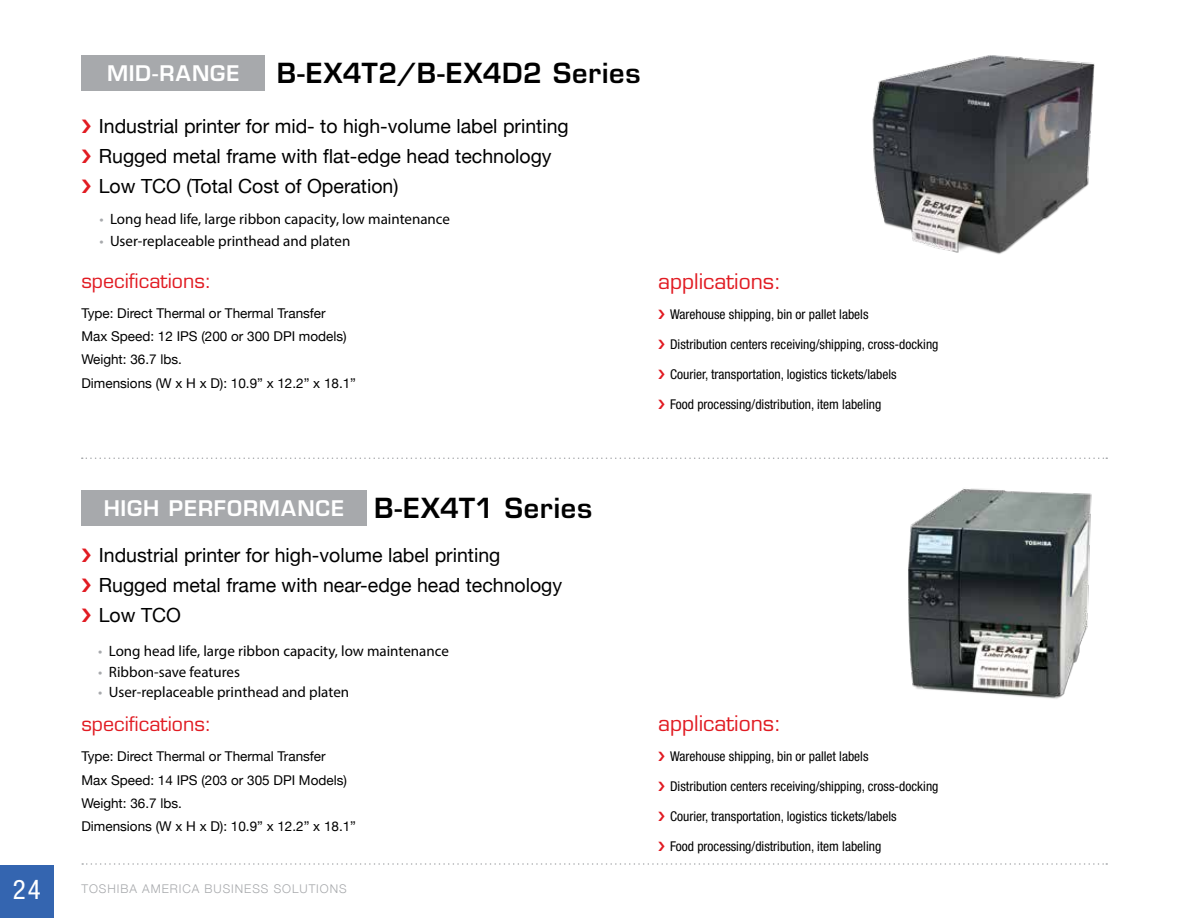
<style>
.page{position:relative;width:1188px;height:918px;background:#fff}
.page>*{position:absolute;margin:0;border:0;box-sizing:border-box;transform-origin:0 0}
.t1{font:600 27px "Eurostile LT Std";letter-spacing:.03em;color:#000}
.t2{font:condensed 27px "Helvetica Neue";color:#fff}
.t3{font:600 21px "Eurostile LT Std";letter-spacing:.04em;color:#fff}
.t4{font:21px "Eurostile LT Std";color:#e11b22}
.t5{font:19.5px/30px "Helvetica Neue";color:#000}
.t6{font:19.5px "Eurostile LT Std";color:#e11b22}
.t7{font:15px "Myriad Pro";color:#000}
.t8{font:condensed 13.5px "Helvetica Neue";color:#000}
.t9{font:13.5px/23.2px "Helvetica Neue";color:#000}
.t10{font:300 12px "Helvetica Neue";letter-spacing:.08em;color:#a7a9ac}
.s1{color:#a7a9ac}
.s2{font-size:27px;color:#000}
</style>
<div class="page">
<svg style="left:82px;top:458px;width:1025px;height:1px"></svg>
<svg style="left:82px;top:863px;width:1025px;height:2px"></svg>
<div style="left:0;top:865px;width:54px;height:53px;background:#3465b0"></div>
<div style="left:81px;top:55px;width:184px;height:35px;background:#a7a9ac"></div>
<div style="left:81px;top:491px;width:286px;height:35px;background:#a7a9ac"></div>
<img style="left:872px;top:55px;width:223px;height:199px">
<img style="left:908px;top:488px;width:184px;height:211px">
<h2 class="t3" style="left:107px;top:60px;width:134px">MID-RANGE</h2>
<h1 class="t1" style="left:277px;top:56px;width:365px">B-EX4T2/B-EX4D2 Series</h1>
<h3 class="t5" style="left:99px;top:111px;width:471px">Industrial printer for mid- to high-volume label printing<br>Rugged metal frame with flat-edge head technology<br>Low TCO (Total Cost of Operation)</h3>
<p class="t7" style="left:99px;top:210px;width:352px"><span class="s1">•</span> Long head life, large ribbon capacity, low maintenance</p>
<p class="t7" style="left:99px;top:232px;width:252px"><span class="s1">•</span> User-replaceable printhead and platen</p>
<h3 class="t6" style="left:81px;top:269px;width:132px">specifications:</h3>
<p class="t9" style="left:81px;top:301px;width:276px">Type: Direct Thermal or Thermal Transfer<br>Max Speed: 12 IPS (200 or 300 DPI models)<br>Weight: 36.7 lbs.<br>Dimensions (W x H x D): 10.9” x 12.2” x 18.1”</p>
<h2 class="t4" style="left:658px;top:268px;width:125px">applications:</h2>
<p class="t8" style="left:670px;top:306px;width:200px">Warehouse shipping, bin or pallet labels</p>
<p class="t8" style="left:670px;top:336px;width:270px">Distribution centers receiving/shipping, cross-docking</p>
<p class="t8" style="left:670px;top:366px;width:228px">Courier, transportation, logistics tickets/labels</p>
<p class="t8" style="left:670px;top:396px;width:213px">Food processing/distribution, item labeling</p>
<h2 class="t3" style="left:104px;top:495px;width:490px">HIGH PERFORMANCE <span class="s2">B-EX4T1 Series</span></h2>
<h3 class="t5" style="left:99px;top:540px;width:465px">Industrial printer for high-volume label printing<br>Rugged metal frame with near-edge head technology<br>Low TCO</h3>
<p class="t7" style="left:98px;top:642px;width:352px"><span class="s1">•</span> Long head life, large ribbon capacity, low maintenance</p>
<p class="t7" style="left:98px;top:663px;width:143px"><span class="s1">•</span> Ribbon-save features</p>
<p class="t7" style="left:98px;top:683px;width:252px"><span class="s1">•</span> User-replaceable printhead and platen</p>
<h3 class="t6" style="left:81px;top:713px;width:132px">specifications:</h3>
<p class="t9" style="left:81px;top:745px;width:276px">Type: Direct Thermal or Thermal Transfer<br>Max Speed: 14 IPS (203 or 305 DPI Models)<br>Weight: 36.7 lbs.<br>Dimensions (W x H x D): 10.9” x 12.2” x 18.1”</p>
<h1 class="t2" style="left:13px;top:874px;width:30px">24</h1>
<p class="t10" style="left:81px;top:882px;width:267px">TOSHIBA AMERICA BUSINESS SOLUTIONS</p>
<h2 class="t4" style="left:658px;top:711px;width:125px">applications:</h2>
<p class="t8" style="left:670px;top:749px;width:200px">Warehouse shipping, bin or pallet labels</p>
<p class="t8" style="left:670px;top:779px;width:270px">Distribution centers receiving/shipping, cross-docking</p>
<p class="t8" style="left:670px;top:809px;width:228px">Courier, transportation, logistics tickets/labels</p>
<p class="t8" style="left:670px;top:839px;width:213px">Food processing/distribution, item labeling</p>
</div>
